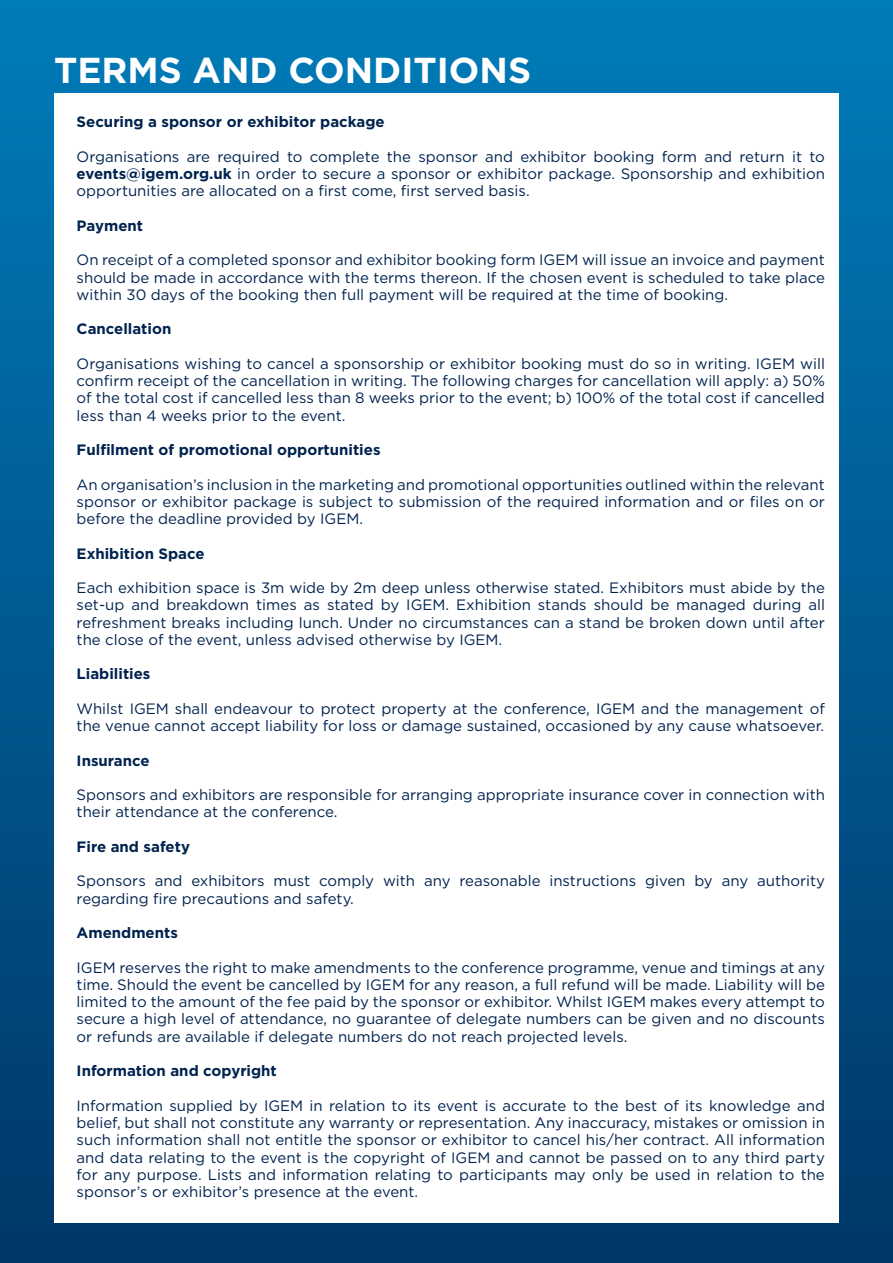
<style>
.page{position:relative;width:893px;height:1263px;background:#fff}
.page>*{position:absolute;margin:0;border:0;box-sizing:border-box;transform-origin:0 0}
.t1{font:700 36px "Gotham";color:#fff}
.t2{font:15px/17.2px "Gotham";color:#00234e;text-align:justify}
.t3{font:700 15px "Gotham";color:#00234e}
.s1{font-weight:700}
</style>
<div class="page">
<div style="left:0;top:0;width:893px;height:1263px;background:linear-gradient(to bottom,#007cb9,#003769)"></div>
<div style="left:54px;top:94px;width:785px;height:1129px;background:#fff"></div>
<h1 class="t1" style="left:54px;top:46px;width:479px">TERMS AND CONDITIONS</h1>
<p class="t3" style="left:77px;top:112px;width:310px">Securing a sponsor or exhibitor package</p>
<p class="t2" style="left:77px;top:148px;width:750px">Organisations are required to complete the sponsor and exhibitor booking form and return it to <span class="s1">events@igem.org.uk</span> in order to secure a sponsor or exhibitor package. Sponsorship and exhibition opportunities are allocated on a first come, first served basis.</p>
<p class="t3" style="left:77px;top:216px;width:68px">Payment</p>
<p class="t2" style="left:77px;top:251px;width:750px">On receipt of a completed sponsor and exhibitor booking form IGEM will issue an invoice and payment should be made in accordance with the terms thereon. If the chosen event is scheduled to take place within 30 days of the booking then full payment will be required at the time of booking.</p>
<p class="t3" style="left:77px;top:319px;width:96px">Cancellation</p>
<p class="t2" style="left:77px;top:355px;width:750px">Organisations wishing to cancel a sponsorship or exhibitor booking must do so in writing. IGEM will confirm receipt of the cancellation in writing. The following charges for cancellation will apply: a) 50% of the total cost if cancelled less than 8 weeks prior to the event; b) 100% of the total cost if cancelled less than 4 weeks prior to the event.</p>
<p class="t3" style="left:77px;top:440px;width:305px">Fulfilment of promotional opportunities</p>
<p class="t2" style="left:77px;top:475px;width:750px">An organisation’s inclusion in the marketing and promotional opportunities outlined within the relevant sponsor or exhibitor package is subject to submission of the required information and or files on or before the deadline provided by IGEM.</p>
<p class="t3" style="left:77px;top:543px;width:130px">Exhibition Space</p>
<p class="t2" style="left:77px;top:579px;width:750px">Each exhibition space is 3m wide by 2m deep unless otherwise stated. Exhibitors must abide by the set-up and breakdown times as stated by IGEM. Exhibition stands should be managed during all refreshment breaks including lunch. Under no circumstances can a stand be broken down until after the close of the event, unless advised otherwise by IGEM.</p>
<p class="t3" style="left:77px;top:664px;width:75px">Liabilities</p>
<p class="t2" style="left:77px;top:700px;width:750px">Whilst IGEM shall endeavour to protect property at the conference, IGEM and the management of the venue cannot accept liability for loss or damage sustained, occasioned by any cause whatsoever.</p>
<p class="t3" style="left:77px;top:750px;width:74px">Insurance</p>
<p class="t2" style="left:77px;top:786px;width:750px">Sponsors and exhibitors are responsible for arranging appropriate insurance cover in connection with their attendance at the conference.</p>
<p class="t3" style="left:77px;top:837px;width:115px">Fire and safety</p>
<p class="t2" style="left:77px;top:872px;width:750px">Sponsors and exhibitors must comply with any reasonable instructions given by any authority regarding fire precautions and safety.</p>
<p class="t3" style="left:77px;top:923px;width:103px">Amendments</p>
<p class="t2" style="left:77px;top:958px;width:750px">IGEM reserves the right to make amendments to the conference programme, venue and timings at any time. Should the event be cancelled by IGEM for any reason, a full refund will be made. Liability will be limited to the amount of the fee paid by the sponsor or exhibitor. Whilst IGEM makes every attempt to secure a high level of attendance, no guarantee of delegate numbers can be given and no discounts or refunds are available if delegate numbers do not reach projected levels.</p>
<p class="t3" style="left:77px;top:1061px;width:202px">Information and copyright</p>
<p class="t2" style="left:77px;top:1096px;width:750px">Information supplied by IGEM in relation to its event is accurate to the best of its knowledge and belief, but shall not constitute any warranty or representation. Any inaccuracy, mistakes or omission in such information shall not entitle the sponsor or exhibitor to cancel his/her contract. All information and data relating to the event is the copyright of IGEM and cannot be passed on to any third party for any purpose. Lists and information relating to participants may only be used in relation to the sponsor’s or exhibitor’s presence at the event.</p>
</div>
